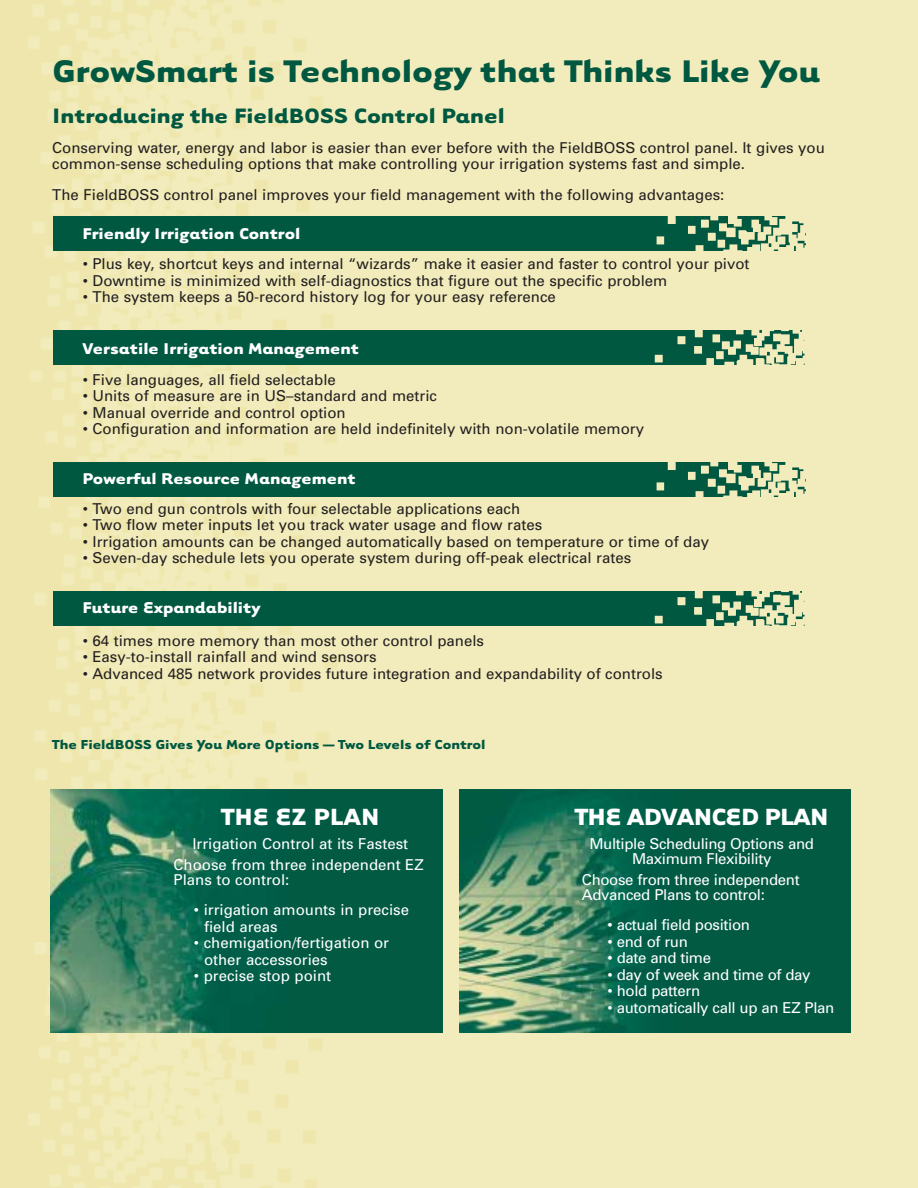
<style>
.page{position:relative;width:918px;height:1188px;background:#fff}
.page>*{position:absolute;margin:0;border:0;box-sizing:border-box;transform-origin:0 0}
.t1{font:700 36px "Tarzana Wide";color:#005841}
.t2{font:700 27px "Tarzana Wide";letter-spacing:-.025em;color:#fff}
.t3{font:700 27px "Tarzana Wide";color:#fff}
.t4{font:700 24px "Tarzana Wide";color:#005841}
.t5{font:700 18px "Tarzana Wide";color:#fff}
.t6{font:15px/16.5px "Univers";color:#231f1f}
.t7{font:15px/15px "Univers";letter-spacing:-.02em;color:#fff;text-align:center}
.t8{font:15px/16.5px "Univers";color:#fff}
.t9{font:700 15px "Tarzana Wide";color:#005841}
</style>
<div class="page">
<img style="left:0;top:0;width:918px;height:1188px">
<img style="left:54px;top:591px;width:756px;height:34px">
<img style="left:54px;top:462px;width:756px;height:34px">
<img style="left:54px;top:330px;width:756px;height:34px">
<img style="left:54px;top:216px;width:756px;height:34px">
<img style="left:459px;top:790px;width:391px;height:243px">
<img style="left:51px;top:790px;width:391px;height:243px">
<h1 class="t1" style="left:52px;top:57px;width:770px">GrowSmart is Technology that Thinks Like You</h1>
<h3 class="t4" style="left:52px;top:106px;width:454px">Introducing the FieldBOSS Control Panel</h3>
<p class="t6" style="left:52px;top:141px;width:774px">Conserving water, energy and labor is easier than ever before with the FieldBOSS control panel. It gives you common-sense scheduling options that make controlling your irrigation systems fast and simple.</p>
<p class="t6" style="left:52px;top:187px;width:674px">The FieldBOSS control panel improves your field management with the following advantages:</p>
<p class="t5" style="left:82px;top:226px;width:219px">Friendly Irrigation Control</p>
<p class="t6" style="left:83px;top:257px;width:668px">• Plus key, shortcut keys and internal “wizards” make it easier and faster to control your pivot</p>
<p class="t6" style="left:83px;top:274px;width:586px">• Downtime is minimized with self-diagnostics that figure out the specific problem</p>
<p class="t6" style="left:83px;top:290px;width:475px">• The system keeps a 50-record history log for your easy reference</p>
<p class="t5" style="left:82px;top:342px;width:278px">Versatile Irrigation Management</p>
<p class="t6" style="left:83px;top:373px;width:255px">• Five languages, all field selectable</p>
<p class="t6" style="left:83px;top:389px;width:356px">• Units of measure are in US–standard and metric</p>
<p class="t6" style="left:83px;top:406px;width:265px">• Manual override and control option</p>
<p class="t6" style="left:83px;top:422px;width:563px">• Configuration and information are held indefinitely with non-volatile memory</p>
<p class="t5" style="left:82px;top:471px;width:275px">Powerful Resource Management</p>
<p class="t6" style="left:83px;top:502px;width:439px">• Two end gun controls with four selectable applications each</p>
<p class="t6" style="left:83px;top:518px;width:461px">• Two flow meter inputs let you track water usage and flow rates</p>
<p class="t6" style="left:83px;top:535px;width:628px">• Irrigation amounts can be changed automatically based on temperature or time of day</p>
<p class="t6" style="left:83px;top:551px;width:550px">• Seven-day schedule lets you operate system during off-peak electrical rates</p>
<p class="t5" style="left:82px;top:600px;width:179px">Future Expandability</p>
<p class="t6" style="left:83px;top:634px;width:403px">• 64 times more memory than most other control panels</p>
<p class="t6" style="left:83px;top:650px;width:295px">• Easy-to-install rainfall and wind sensors</p>
<p class="t6" style="left:83px;top:667px;width:582px">• Advanced 485 network provides future integration and expandability of controls</p>
<p class="t9" style="left:52px;top:739px;width:435px">The FieldBOSS Gives You More Options — Two Levels of Control</p>
<h2 class="t3" style="left:221px;top:806px;width:160px">THE EZ PLAN</h2>
<p class="t8" style="left:174px;top:834px;width:251px;line-height:21.8px;text-align:center">Irrigation Control at its Fastest<br>Choose from three independent EZ</p>
<p class="t8" style="left:174px;top:873px;width:117px">Plans to control:</p>
<p class="t8" style="left:204px;top:903px;width:207px;text-indent:-10px">• irrigation amounts in precise field areas</p>
<p class="t8" style="left:204px;top:936px;width:187px;text-indent:-10px">• chemigation/fertigation or other accessories</p>
<p class="t8" style="left:194px;top:969px;width:139px">• precise stop point</p>
<h2 class="t2" style="left:575px;top:806px;width:255px">THE ADVANCED PLAN</h2>
<p class="t7" style="left:589px;top:837px;width:226px">Multiple Scheduling Options and<br>Maximum Flexibility</p>
<p class="t7" style="left:582px;top:874px;width:219px;text-align:left">Choose from three independent<br>Advanced Plans to control:</p>
<p class="t7" style="left:608px;top:919px;width:144px">• actual field position</p>
<p class="t7" style="left:608px;top:935px;width:82px">• end of run</p>
<p class="t7" style="left:608px;top:952px;width:105px">• date and time</p>
<p class="t7" style="left:608px;top:968px;width:204px">• day of week and time of day</p>
<p class="t7" style="left:608px;top:985px;width:94px">• hold pattern</p>
<p class="t7" style="left:608px;top:1001px;width:228px">• automatically call up an EZ Plan</p>
</div>
